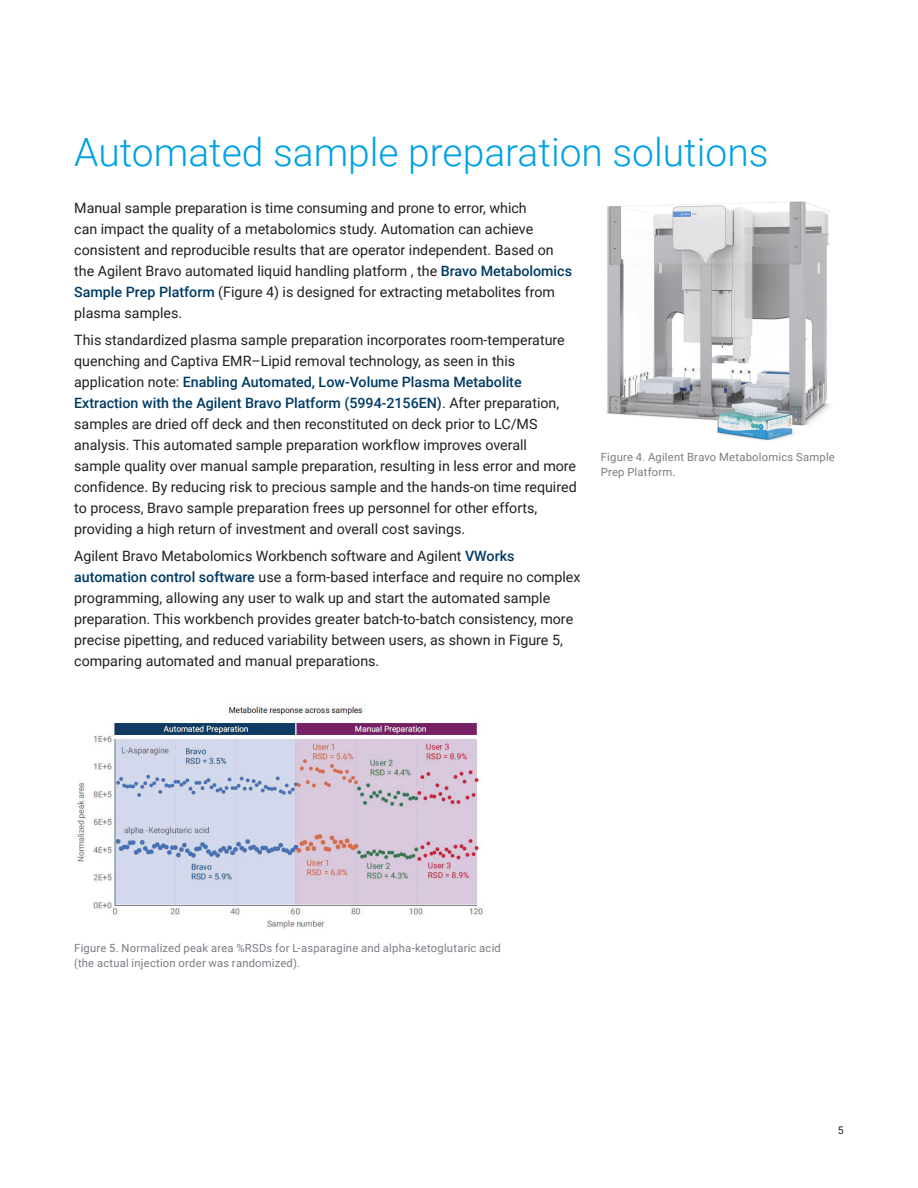
<style>
.page{position:relative;width:918px;height:1188px;background:#fff}
.page>*{position:absolute;margin:0;border:0;box-sizing:border-box;transform-origin:0 0}
.BROCHURE_headline_bl{font:300 39px "Roboto";color:#00a1e3}
.BROCHURE_text_black{font:14.25px/21px "Roboto";color:#231f20}
.BROCHURE_caption_gra{font:11.25px/15px "Roboto";letter-spacing:.02em;color:#787d83}
.t1{font:10.5px "Roboto";color:#231f20}
.s1{font-weight:500;color:#003a63}
</style>
<div class="page">
<img style="left:606px;top:201px;width:224px;height:239px">
<img style="left:77px;top:704px;width:406px;height:225px">
<p class="BROCHURE_headline_bl" style="left:74px;top:125px;width:696px">Automated sample preparation solutions</p>
<p class="BROCHURE_text_black" style="left:74px;top:197px;width:499px">Manual sample preparation is time consuming and prone to error, which<br>can impact the quality of a metabolomics study. Automation can achieve consistent and reproducible results that are operator independent. Based on the Agilent Bravo automated liquid handling platform , the <span class="s1">Bravo Metabolomics Sample Prep Platform</span> (Figure 4) is designed for extracting metabolites from plasma samples.</p>
<p class="BROCHURE_text_black" style="left:74px;top:329px;width:504px">This standardized plasma sample preparation incorporates room-temperature quenching and Captiva EMR–Lipid removal technology, as seen in this application note: <span class="s1">Enabling Automated, Low-Volume Plasma Metabolite Extraction with the Agilent Bravo Platform (5994-2156EN)</span>. After preparation, samples are dried off deck and then reconstituted on deck prior to LC/MS analysis. This automated sample preparation workflow improves overall sample quality over manual sample preparation, resulting in less error and more confidence. By reducing risk to precious sample and the hands-on time required to process, Bravo sample preparation frees up personnel for other efforts, providing a high return of investment and overall cost savings.</p>
<p class="BROCHURE_text_black" style="left:74px;top:545px;width:508px">Agilent Bravo Metabolomics Workbench software and Agilent <span class="s1">VWorks automation control software</span> use a form-based interface and require no complex programming, allowing any user to walk up and start the automated sample preparation. This workbench provides greater batch-to-batch consistency, more precise pipetting, and reduced variability between users, as shown in Figure 5, comparing automated and manual preparations.</p>
<p class="BROCHURE_caption_gra" style="left:601px;top:450px;width:236px">Figure 4. Agilent Bravo Metabolomics Sample<br>Prep Platform.</p>
<p class="BROCHURE_caption_gra" style="left:74px;top:940px;width:428px">Figure 5. Normalized peak area %RSDs for L-asparagine and alpha-ketoglutaric acid (the actual injection order was randomized).</p>
<p class="t1" style="left:838px;top:1123px;width:7px">5</p>
</div>
